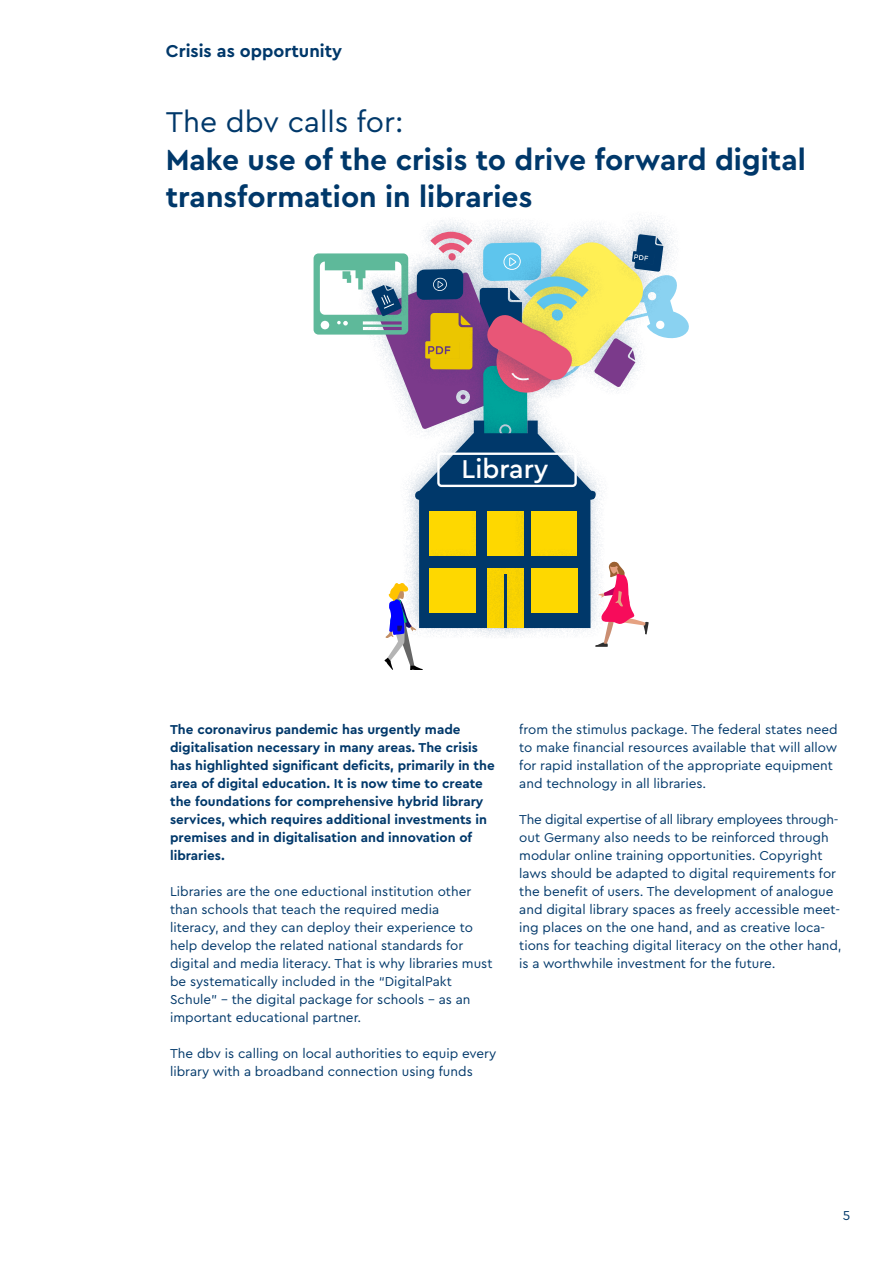
<style>
.page{position:relative;width:893px;height:1263px;background:#fff}
.page>*{position:absolute;margin:0;border:0;box-sizing:border-box;transform-origin:0 0}
.t1{font:700 30px/37.5px "Cera Pro";color:#00386a}
.t2{font:30px "Cera Pro";color:#00386a}
.t3{font:500 27px "Cera Pro";color:#fff}
.t4{font:700 18px "Cera Pro";color:#00386a}
.t5{font:13.5px/18px "Cera Pro";color:#00386a}
.t6{font:700 13.5px/18px "Cera Pro";color:#00386a}
</style>
<div class="page">
<div style="left:463px;top:217px;width:97px;height:78px;background:#fbfbfc"></div>
<div style="left:418px;top:216px;width:66px;height:53px;background:#00386a;opacity:.25"></div>
<div style="left:612px;top:209px;width:70px;height:76px;background:#00386a;opacity:.25"></div>
<svg style="left:314px;top:232px;width:375px;height:438px"></svg>
<h3 class="t4" style="left:166px;top:39px;width:178px">Crisis as opportunity</h3>
<h1 class="t2" style="left:166px;top:102px;width:239px">The dbv calls for:</h1>
<h1 class="t1" style="left:166px;top:140px;width:641px">Make use of the crisis to drive forward digital transformation in libraries</h1>
<h2 class="t3" style="left:461px;top:451px;width:89px">Library</h2>
<p class="t6" style="left:170px;top:720px;width:326px">The coronavirus pandemic has urgently made digitalisation necessary in many areas. The crisis has highlighted significant deficits, primarily in the area of digital education. It is now time to create the foundations for comprehensive hybrid library services, which requires additional investments in premises and in digitalisation and innovation of libraries.</p>
<p class="t5" style="left:170px;top:882px;width:324px">Libraries are the one eductional institution other than schools that teach the required media<br>literacy, and they can deploy their experience to help develop the related national standards for digital and media literacy. That is why libraries must be systematically included in the “DigitalPakt Schule” – the digital package for schools – as an important educational partner.</p>
<p class="t5" style="left:170px;top:1044px;width:328px">The dbv is calling on local authorities to equip every library with a broadband connection using funds</p>
<p class="t5" style="left:519px;top:720px;width:320px">from the stimulus package. The federal states need to make financial resources available that will allow for rapid installation of the appropriate equipment and technology in all libraries.</p>
<p class="t5" style="left:519px;top:810px;width:324px">The digital expertise of all library employees through&shy;out Germany also needs to be reinforced through modular online training opportunities. Copyright laws should be adapted to digital requirements for the benefit of users. The development of analogue and digital library spaces as freely accessible meet&shy;ing places on the one hand, and as creative loca&shy;tions for teaching digital literacy on the other hand, is a worthwhile investment for the future.</p>
<p class="t5" style="left:843px;top:1206px;width:9px">5</p>
</div>
